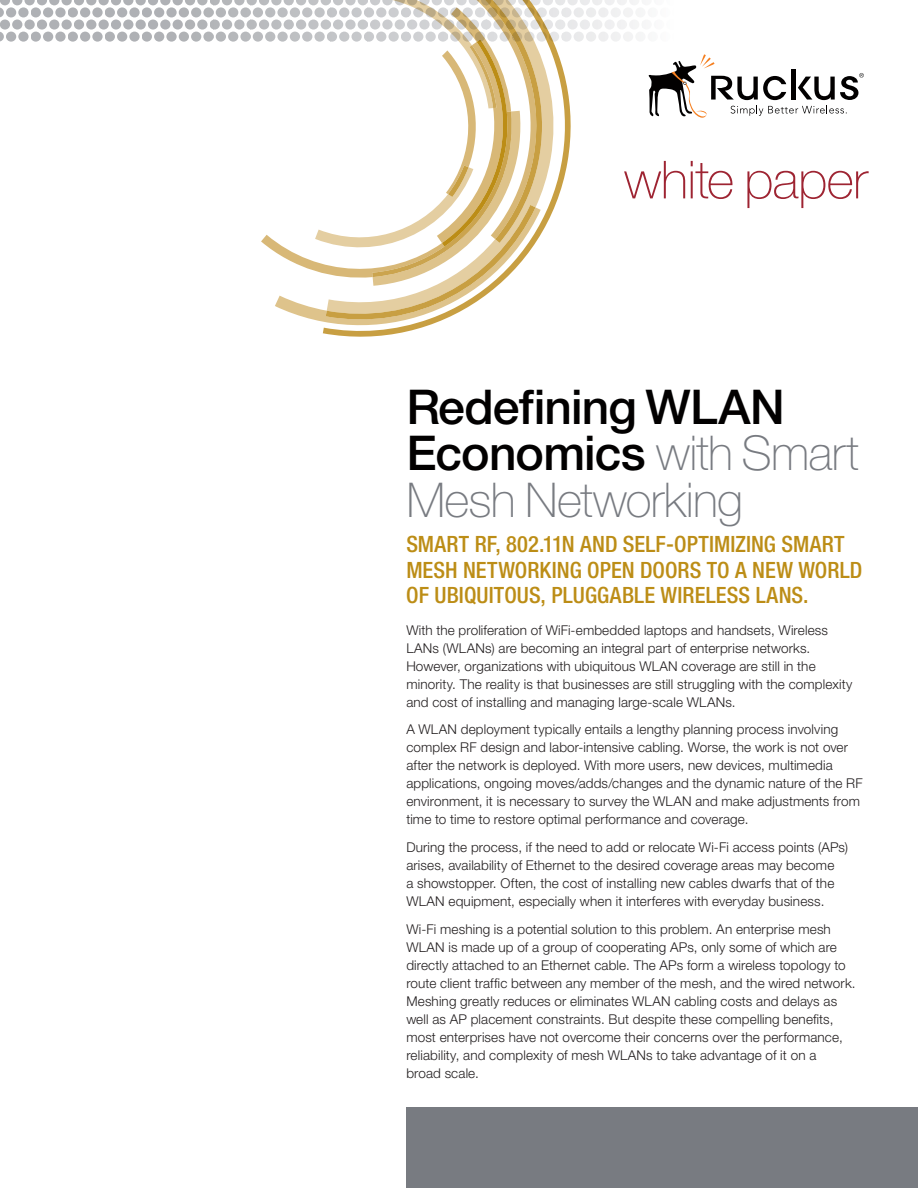
<style>
.page{position:relative;width:918px;height:1188px;background:#fff}
.page>*{position:absolute;margin:0;border:0;box-sizing:border-box;transform-origin:0 0}
.t1{font:100 52.5px "Helvetica Neue LT Std";letter-spacing:-.015em;color:#9e2432}
.t2{font:500 48px/46.5px "Helvetica Neue LT Std";letter-spacing:-.015em;color:#020000}
.t3{font:500 condensed 22.5px/25.5px "Helvetica Neue LT Std";letter-spacing:.005em;color:#bc8d16}
.t4{font:300 13.5px/18px "Helvetica Neue LT Std";letter-spacing:.01em;color:#231f20}
.s1{font-weight:100;color:#787b81}
</style>
<div class="page">
<div style="left:0;top:0;width:10px;height:5px;background:#afb1b5"></div>
<div style="left:12px;top:0;width:10px;height:5px;background:#afb1b5"></div>
<svg style="left:24px;top:0;width:11px;height:5px"></svg>
<div style="left:37px;top:0;width:10px;height:5px;background:#afb1b5"></div>
<div style="left:49px;top:0;width:10px;height:5px;background:#afb1b5"></div>
<div style="left:62px;top:0;width:10px;height:5px;background:#afb1b5"></div>
<div style="left:74px;top:0;width:10px;height:5px;background:#afb1b5"></div>
<div style="left:86px;top:0;width:10px;height:5px;background:#afb1b5"></div>
<div style="left:99px;top:0;width:10px;height:5px;background:#afb1b5"></div>
<div style="left:111px;top:0;width:10px;height:5px;background:#afb1b5"></div>
<div style="left:123px;top:0;width:10px;height:5px;background:#afb1b5"></div>
<div style="left:136px;top:0;width:10px;height:5px;background:#afb1b5"></div>
<div style="left:148px;top:0;width:10px;height:5px;background:#afb1b5"></div>
<svg style="left:160px;top:0;width:11px;height:5px"></svg>
<svg style="left:0;top:7px;width:4px;height:10px"></svg>
<svg style="left:6px;top:7px;width:10px;height:10px"></svg>
<svg style="left:18px;top:7px;width:11px;height:10px"></svg>
<svg style="left:31px;top:7px;width:10px;height:10px"></svg>
<svg style="left:43px;top:7px;width:10px;height:10px"></svg>
<svg style="left:55px;top:7px;width:11px;height:10px"></svg>
<svg style="left:68px;top:7px;width:10px;height:10px"></svg>
<svg style="left:80px;top:7px;width:10px;height:10px"></svg>
<svg style="left:92px;top:7px;width:11px;height:10px"></svg>
<svg style="left:105px;top:7px;width:10px;height:10px"></svg>
<svg style="left:117px;top:7px;width:10px;height:10px"></svg>
<svg style="left:129px;top:7px;width:11px;height:10px"></svg>
<svg style="left:142px;top:7px;width:10px;height:10px"></svg>
<svg style="left:154px;top:7px;width:10px;height:10px"></svg>
<svg style="left:166px;top:7px;width:11px;height:10px"></svg>
<svg style="left:0;top:19px;width:10px;height:11px"></svg>
<svg style="left:12px;top:19px;width:10px;height:11px"></svg>
<svg style="left:24px;top:19px;width:11px;height:11px"></svg>
<svg style="left:37px;top:19px;width:10px;height:11px"></svg>
<svg style="left:49px;top:19px;width:10px;height:11px"></svg>
<svg style="left:62px;top:19px;width:10px;height:11px"></svg>
<svg style="left:74px;top:19px;width:10px;height:11px"></svg>
<svg style="left:86px;top:19px;width:10px;height:11px"></svg>
<svg style="left:99px;top:19px;width:10px;height:11px"></svg>
<svg style="left:111px;top:19px;width:10px;height:11px"></svg>
<svg style="left:123px;top:19px;width:10px;height:11px"></svg>
<svg style="left:136px;top:19px;width:10px;height:11px"></svg>
<svg style="left:148px;top:19px;width:10px;height:11px"></svg>
<svg style="left:160px;top:19px;width:11px;height:11px"></svg>
<svg style="left:0;top:32px;width:4px;height:10px"></svg>
<div style="left:6px;top:32px;width:10px;height:10px;background:#afb1b5;border-radius:5px"></div>
<svg style="left:18px;top:32px;width:11px;height:10px"></svg>
<div style="left:31px;top:32px;width:10px;height:10px;background:#afb1b5;border-radius:5px"></div>
<div style="left:43px;top:32px;width:10px;height:10px;background:#afb1b5;border-radius:5px"></div>
<svg style="left:55px;top:32px;width:11px;height:10px"></svg>
<div style="left:68px;top:32px;width:10px;height:10px;background:#afb1b5;border-radius:5px"></div>
<div style="left:80px;top:32px;width:10px;height:10px;background:#afb1b5;border-radius:5px"></div>
<svg style="left:92px;top:32px;width:11px;height:10px"></svg>
<div style="left:105px;top:32px;width:10px;height:10px;background:#afb1b5;border-radius:5px"></div>
<div style="left:117px;top:32px;width:10px;height:10px;background:#afb1b5;border-radius:5px"></div>
<svg style="left:129px;top:32px;width:11px;height:10px"></svg>
<div style="left:142px;top:32px;width:10px;height:10px;background:#afb1b5;border-radius:5px"></div>
<div style="left:154px;top:32px;width:10px;height:10px;background:#afb1b5;border-radius:5px"></div>
<svg style="left:166px;top:32px;width:11px;height:10px"></svg>
<svg style="left:173px;top:0;width:691px;height:337px"></svg>
<div style="left:406px;top:1107px;width:512px;height:81px;background:#787b81"></div>
<h1 class="t1" style="left:624px;top:150px;width:245px">white paper</h1>
<h2 class="t2" style="left:406px;top:383px;width:454px">Redefining WLAN<br>Economics <span class="s1">with Smart<br>Mesh Networking</span></h2>
<h3 class="t3" style="left:406px;top:531px;width:458px">SMART RF, 802.11N AND SELF-OPTIMIZING SMART<br>MESH NETWORKING OPEN DOORS TO A NEW WORLD<br>OF UBIQUITOUS, PLUGGABLE WIRELESS LANS</h3>
<h3 class="t3" style="left:803px;top:582px;width:7px">.</h3>
<p class="t4" style="left:406px;top:621px;width:447px">With the proliferation of WiFi-embedded laptops and handsets, Wireless LANs (WLANs) are becoming an integral part of enterprise networks.<br>However, organizations with ubiquitous WLAN coverage are still in the minority. The reality is that businesses are still struggling with the complexity and cost of installing and managing large-scale WLANs.</p>
<p class="t4" style="left:406px;top:720px;width:458px">A WLAN deployment typically entails a lengthy planning process involving complex RF design and labor-intensive cabling. Worse, the work is not over after the network is deployed. With more users, new devices, multimedia applications, ongoing moves/adds/changes and the dynamic nature of the RF environment, it is necessary to survey the WLAN and make adjustments from time to time to restore optimal performance and coverage.</p>
<p class="t4" style="left:406px;top:838px;width:443px">During the process, if the need to add or relocate Wi-Fi access points (APs) arises, availability of Ethernet to the desired coverage areas may become<br>a showstopper. Often, the cost of installing new cables dwarfs that of the WLAN equipment, especially when it interferes with everyday business.</p>
<p class="t4" style="left:406px;top:920px;width:451px">Wi-Fi meshing is a potential solution to this problem. An enterprise mesh WLAN is made up of a group of cooperating APs, only some of which are directly attached to an Ethernet cable. The APs form a wireless topology to route client traffic between any member of the mesh, and the wired network.<br>Meshing greatly reduces or eliminates WLAN cabling costs and delays as well as AP placement constraints. But despite these compelling benefits, most enterprises have not overcome their concerns over the performance, reliability, and complexity of mesh WLANs to take advantage of it on a<br>broad scale.</p>
</div>
